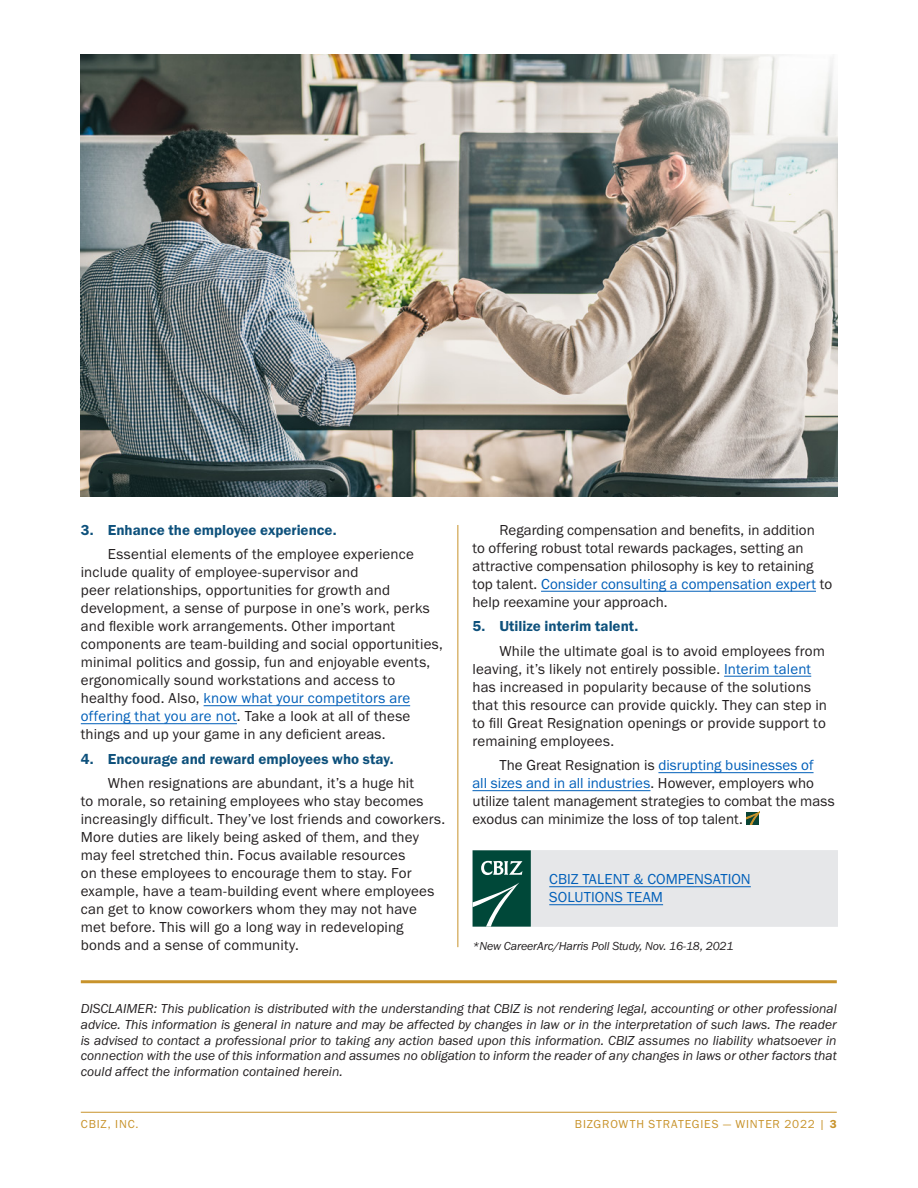
<style>
.page{position:relative;width:918px;height:1188px;background:#fff}
.page>*{position:absolute;margin:0;border:0;box-sizing:border-box;transform-origin:0 0}
.Pa3{font:15px/18px "Franklin Gothic URW Boo";letter-spacing:.01em;color:#231f20}
.Pa0{font:15px/18px "Franklin Gothic URW Boo";color:#231f20}
.BGS_blue_subhead{font:15px "Franklin Gothic URW Dem";color:#0e517c}
.t1{font:15px/18px "Franklin Gothic URW Boo";letter-spacing:.005em;color:#005fb9}
.t2{font:13.5px/15.8px "Franklin Gothic URW Boo Ita";color:#231f20;text-align:justify}
.t3{font:12px "Franklin Gothic URW Boo Ita";letter-spacing:-.01em;color:#231f20}
.t4{font:12px "Franklin Gothic URW Boo";letter-spacing:.07em;color:#c8932b}
.s1{color:#005fb9}
.s2{font-family:"Franklin Gothic URW Dem"}
</style>
<div class="page">
<hr style="left:81px;top:1112px;width:756px;height:1px;background:#c8932b">
<img style="left:81px;top:54px;width:757px;height:443px">
<hr style="left:204px;top:705px;width:206px;height:1px;background:#005fb9">
<hr style="left:81px;top:723px;width:156px;height:1px;background:#005fb9">
<hr style="left:457px;top:525px;width:1px;height:422px;background:#c8932b">
<hr style="left:541px;top:591px;width:275px;height:1px;background:#005fb9">
<hr style="left:724px;top:676px;width:87px;height:1px;background:#005fb9">
<hr style="left:658px;top:772px;width:156px;height:1px;background:#005fb9">
<hr style="left:472px;top:790px;width:178px;height:1px;background:#005fb9">
<svg style="left:747px;top:812px;width:12px;height:12px"></svg>
<hr style="left:81px;top:980px;width:756px;height:3px;background:#c8932b">
<div style="left:473px;top:850px;width:365px;height:77px;background:#e6e7e9"></div>
<div style="left:473px;top:850px;width:58px;height:77px;background:#004839"></div>
<svg style="left:473px;top:883px;width:46px;height:44px"></svg>
<svg style="left:481px;top:861px;width:41px;height:14px"></svg>
<hr style="left:549px;top:886px;width:202px;height:1px;background:#005fb9">
<hr style="left:549px;top:904px;width:114px;height:1px;background:#005fb9">
<p class="BGS_blue_subhead" style="left:81px;top:521px;width:257px">3. Enhance the employee experience.</p>
<p class="Pa3" style="left:81px;top:545px;width:364px;text-indent:27px">Essential elements of the employee experience include quality of employee-supervisor and<br>peer relationships, opportunities for growth and development, a sense of purpose in one’s work, perks and flexible work arrangements. Other important components are team-building and social opportunities, minimal politics and gossip, fun and enjoyable events, ergonomically sound workstations and access to healthy food. Also, <span class="s1">know what your competitors are offering that you are not</span>. Take a look at all of these things and up your game in any deficient areas.</p>
<p class="BGS_blue_subhead" style="left:81px;top:750px;width:314px">4. Encourage and reward employees who stay.</p>
<p class="Pa3" style="left:81px;top:774px;width:366px;text-indent:27px">When resignations are abundant, it’s a huge hit<br>to morale, so retaining employees who stay becomes increasingly difficult. They’ve lost friends and coworkers.<br>More duties are likely being asked of them, and they may feel stretched thin. Focus available resources<br>on these employees to encourage them to stay. For example, have a team-building event where employees can get to know coworkers whom they may not have met before. This will go a long way in redeveloping bonds and a sense of community.</p>
<p class="Pa3" style="left:472px;top:521px;width:361px;text-indent:27px">Regarding compensation and benefits, in addition<br>to offering robust total rewards packages, setting an attractive compensation philosophy is key to retaining top talent. <span class="s1">Consider consulting a compensation expert</span> to help reexamine your approach.</p>
<p class="BGS_blue_subhead" style="left:472px;top:617px;width:167px">5. Utilize interim talent.</p>
<p class="Pa3" style="left:472px;top:642px;width:356px;text-indent:27px">While the ultimate goal is to avoid employees from leaving, it’s likely not entirely possible. <span class="s1">Interim talent </span>has increased in popularity because of the solutions that this resource can provide quickly. They can step in to fill Great Resignation openings or provide support to remaining employees.</p>
<p class="Pa0" style="left:472px;top:756px;width:364px;text-indent:27px">The Great Resignation is <span class="s1">disrupting businesses of<br>all sizes and in all industries</span>. However, employers who utilize talent management strategies to combat the mass exodus can minimize the loss of top talent.</p>
<p class="t1" style="left:549px;top:870px;width:203px">CBIZ TALENT &amp; COMPENSATION<br>SOLUTIONS TEAM</p>
<p class="t3" style="left:472px;top:939px;width:263px">*New CareerArc/Harris Poll Study, Nov. 16-18, 2021</p>
<p class="t2" style="left:81px;top:1000px;width:758px">DISCLAIMER: This publication is distributed with the understanding that CBIZ is not rendering legal, accounting or other professional advice. This information is general in nature and may be affected by changes in law or in the interpretation of such laws. The reader is advised to contact a professional prior to taking any action based upon this information. CBIZ assumes no liability whatsoever in connection with the use of this information and assumes no obligation to inform the reader of any changes in laws or other factors that could affect the information contained herein.</p>
<p class="t4" style="left:81px;top:1117px;width:59px">CBIZ, INC.</p>
<p class="t4" style="left:575px;top:1117px;width:263px">BIZGROWTH STRATEGIES — WINTER 2022 | <span class="s2">3</span></p>
</div>
